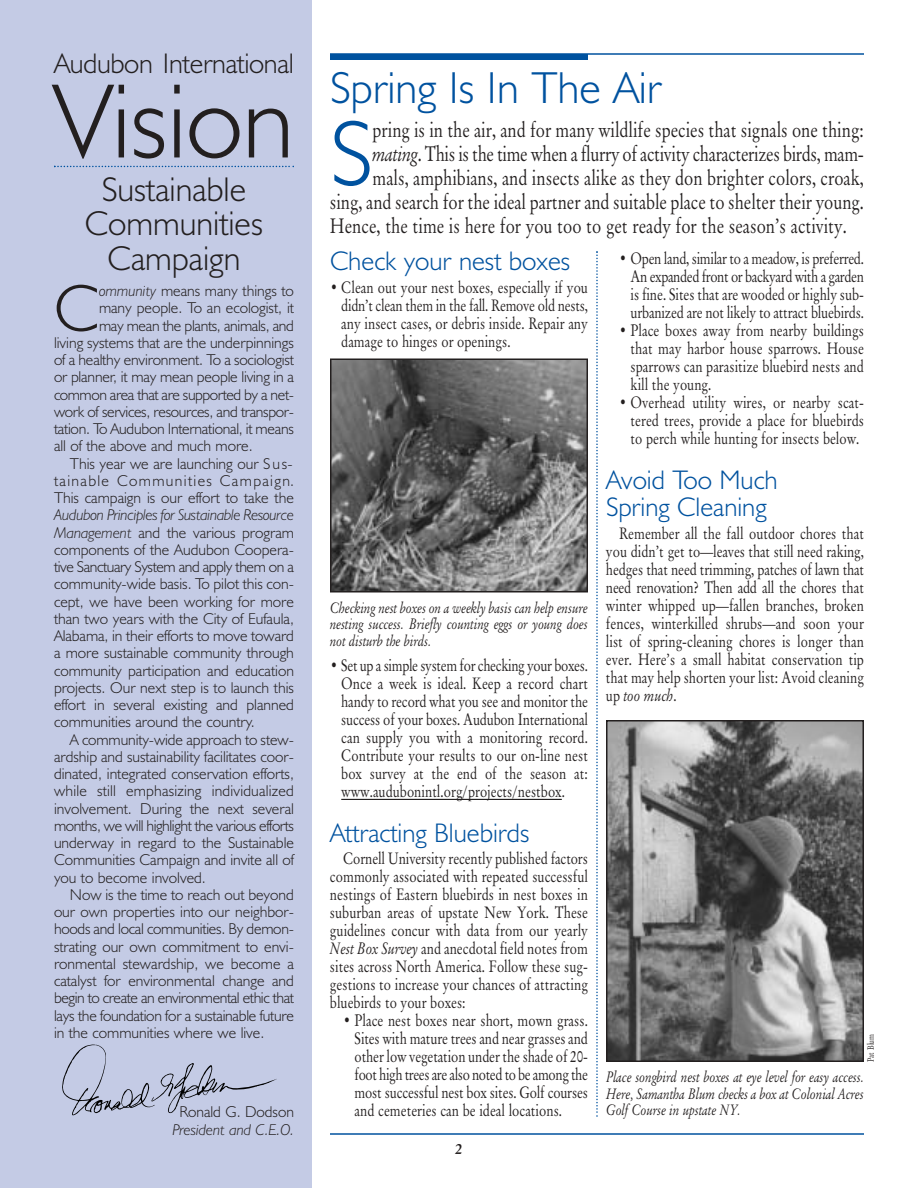
<style>
.page{position:relative;width:918px;height:1188px;background:#fff}
.page>*{position:absolute;margin:0;border:0;box-sizing:border-box;transform-origin:0 0}
.t1{font:300 106.5px "Humanist 521 BT";color:#231f1f}
.t2{font:300 93.15px "Humanist 521 BT";color:#00529f}
.t3{font:300 66.3px "Humanist 521 BT";color:#231f1f}
.t4{font:300 45px "Humanist 521 BT";color:#00529f}
.t5{font:300 34.5px/34.5px "Humanist 521 BT";color:#231f1f;text-align:center}
.t6{font:300 28.5px "Humanist 521 BT";letter-spacing:-.01em;color:#231f1f}
.t7{font:300 27px/27px "Humanist 521 BT";color:#00529f}
.t8{font:21px "Garamand Classic";color:#231f1f;scale:.8 1}
.t9{font:21px "Garamand Classic";letter-spacing:-.02em;color:#231f1f;scale:.8 1}
.t10{font:16.5px/18px "Garamand Classic";color:#231f1f;text-align:justify;scale:.8 1}
.t11{font:300 15.75px/17.2px "Humanist 521 BT";color:#231f1f;text-align:justify}
.t12{font:300 15.75px "Humanist 521 BT";letter-spacing:-.02em;color:#231f1f}
.t13{font:300 15.75px "Humanist 521 BT";letter-spacing:-.025em;color:#231f1f}
.t14{font:300 15.75px "Humanist 521 BT";letter-spacing:.085em;color:#231f1f}
.t15{font:italic 300 15.75px "Humanist 521 BT";color:#231f1f}
.t16{font:italic 15px/16.5px "Garamand Classic";color:#231f1f;text-align:justify;scale:.8 1}
.t17{font:700 15px "Garamand Classic";color:#231f1f}
.t18{font:9px "Garamand Classic";color:#231f1f;scale:.8 1}
.s1{font-style:italic}
</style>
<div class="page">
<div style="left:0;top:0;width:312px;height:1188px;background:#c4cbe5"></div>
<div style="left:330px;top:54px;width:258px;height:6px;background:#00529f"></div>
<hr style="left:330px;top:53px;width:534px;height:2px;background:#00529f">
<svg style="left:54px;top:166px;width:240px;height:1px"></svg>
<svg style="left:62px;top:1044px;width:215px;height:71px"></svg>
<hr style="left:341px;top:799px;width:221px;height:1px;background:#231f1f">
<img style="left:333px;top:361px;width:252px;height:228px">
<div style="left:330px;top:358px;width:258px;height:234px;border:2px solid #231f1f"></div>
<svg style="left:596px;top:251px;width:2px;height:866px"></svg>
<img style="left:609px;top:723px;width:252px;height:336px">
<div style="left:606px;top:720px;width:258px;height:342px;border:2px solid #231f1f"></div>
<hr style="left:330px;top:1133px;width:534px;height:2px;background:#00529f">
<h3 class="t6" style="left:54px;top:53px;width:241px">Audubon International</h3>
<h1 class="t1" style="left:54px;top:82px;width:241px">Vision</h1>
<h3 class="t5" style="left:85px;top:175px;width:180px">Sustainable<br>Communities<br>Campaign</h3>
<h3 class="t3" style="left:54px;top:284px;width:46px">C</h3>
<p class="t11" style="left:99px;top:284px;width:196px"><span class="s1">ommunity</span> means many things to</p>
<p class="t11" style="left:99px;top:301px;width:197px">many people. To an ecologist, it</p>
<p class="t12" style="left:99px;top:319px;width:197px">may mean the plants, animals, and</p>
<p class="t11" style="left:54px;top:336px;width:241px">living systems that are the underpinnings</p>
<p class="t11" style="left:54px;top:353px;width:242px">of a healthy environment. To a sociologist</p>
<p class="t11" style="left:54px;top:370px;width:242px">or planner, it may mean people living in a</p>
<p class="t13" style="left:54px;top:388px;width:242px">common area that are supported by a net-</p>
<p class="t12" style="left:54px;top:406px;width:241px">work of services, resources, and transpor-</p>
<p class="t11" style="left:54px;top:422px;width:241px">tation. To Audubon International, it means</p>
<p class="t11" style="left:54px;top:439px;width:200px">all of the above and much more.</p>
<p class="t11" style="left:70px;top:456px;width:224px">This year we are launching our Sus-</p>
<p class="t14" style="left:54px;top:475px;width:242px">tainable Communities Campaign.</p>
<p class="t11" style="left:54px;top:491px;width:241px">This campaign is our effort to take the</p>
<p class="t11" style="left:54px;top:508px;width:242px"><span class="s1">Audubon Principles for Sustainable Resource Management</span> and the various program components of the Audubon Coopera&shy;tive Sanctuary System and apply them on a community-wide basis. To pilot this con&shy;cept, we have been working for more than two years with the City of Eufaula, Alabama, in their efforts to move toward a more sustainable community through community participation and education projects. Our next step is to launch this effort in several existing and planned communities around the country.</p>
<p class="t11" style="left:54px;top:732px;width:242px;text-indent:16px">A community-wide approach to stew&shy;ardship and sustainability facilitates coor&shy;dinated, integrated conservation efforts, while still emphasizing individualized involvement. During the next several months, we will highlight the various efforts underway in regard to the Sustainable Communities Campaign and invite all of you to become involved.</p>
<p class="t11" style="left:54px;top:888px;width:242px;text-indent:16px">Now is the time to reach out beyond our own properties into our neighbor&shy;hoods and local communities. By demon&shy;strating our own commitment to envi&shy;ronmental stewardship, we become a catalyst for environmental change and begin to create an environmental ethic that lays the foundation for a sustainable future in the communities where we live.</p>
<p class="t11" style="left:180px;top:1105px;width:116px">Ronald G. Dodson</p>
<p class="t15" style="left:172px;top:1123px;width:123px">President and C.E.O.</p>
<h3 class="t4" style="left:330px;top:71px;width:333px">Spring Is In The Air</h3>
<h2 class="t2" style="left:330px;top:119px;width:44px">S</h2>
<p class="t8" style="left:373px;top:122px;width:616px">pring is in the air, and for many wildlife species that signals one thing:</p>
<p class="t9" style="left:373px;top:146px;width:616px"><span class="s1">mating</span>. This is the time when a flurry of activity characterizes birds, mam-</p>
<p class="t8" style="left:373px;top:170px;width:616px">mals, amphibians, and insects alike as they don brighter colors, croak,</p>
<p class="t8" style="left:330px;top:194px;width:669px">sing, and search for the ideal partner and suitable place to shelter their young.</p>
<p class="t8" style="left:330px;top:218px;width:648px">Hence, the time is here for you too to get ready for the season’s activity.</p>
<h3 class="t7" style="left:330px;top:250px;width:242px">Check your nest boxes</h3>
<p class="t10" style="left:341px;top:281px;width:310px;text-indent:-11px">• Clean out your nest boxes, especially if you didn’t clean them in the fall. Remove old nests, any insect cases, or debris inside. Repair any damage to hinges or openings.</p>
<p class="t16" style="left:330px;top:601px;width:324px">Checking nest boxes on a weekly basis can help ensure nesting success. Briefly counting eggs or young does not disturb the birds.</p>
<p class="t10" style="left:341px;top:659px;width:310px;text-indent:-11px">• Set up a simple system for checking your boxes.<br>Once a week is ideal. Keep a record chart handy to record what you see and monitor the success of your boxes. Audubon International can supply you with a monitoring record.<br>Contribute your results to our on-line nest box survey at the end of the season at: www.audubonintl.org/projects/nestbox.</p>
<h3 class="t7" style="left:330px;top:822px;width:201px">Attracting Bluebirds</h3>
<p class="t10" style="left:330px;top:852px;width:324px;text-indent:13px">Cornell University recently published factors commonly associated with repeated successful nestings of Eastern bluebirds in nest boxes in suburban areas of upstate New York. These guidelines concur with data from our yearly <span class="s1">Nest Box Survey</span> and anecdotal field notes from sites across North America. Follow these sug&shy;gestions to increase your chances of attracting bluebirds to your boxes:</p>
<p class="t10" style="left:355px;top:1014px;width:293px;text-indent:-11px">• Place nest boxes near short, mown grass.<br>Sites with mature trees and near grasses and other low vegetation under the shade of 20- foot high trees are also noted to be among the most successful nest box sites. Golf courses and cemeteries can be ideal locations.</p>
<p class="t17" style="left:455px;top:1143px;width:9px">2</p>
<p class="t10" style="left:631px;top:252px;width:293px;text-indent:-11px">• Open land, similar to a meadow, is preferred.<br>An expanded front or backyard with a garden is fine. Sites that are wooded or highly sub&shy;urbanized are not likely to attract bluebirds.</p>
<p class="t10" style="left:631px;top:324px;width:293px;text-indent:-11px">• Place boxes away from nearby buildings that may harbor house sparrows. House sparrows can parasitize bluebird nests and kill the young.</p>
<p class="t10" style="left:631px;top:396px;width:293px;text-indent:-11px">• Overhead utility wires, or nearby scat&shy;tered trees, provide a place for bluebirds to perch while hunting for insects below.</p>
<h3 class="t7" style="left:606px;top:469px;width:173px">Avoid Too Much<br>Spring Cleaning</h3>
<p class="t10" style="left:606px;top:527px;width:324px;text-indent:13px">Remember all the fall outdoor chores that you didn’t get to—leaves that still need raking, hedges that need trimming, patches of lawn that need renovation? Then add all the chores that winter whipped up—fallen branches, broken fences, winterkilled shrubs—and soon your list of spring-cleaning chores is longer than ever. Here’s a small habitat conservation tip that may help shorten your list: Avoid cleaning up <span class="s1">too much</span>.</p>
<p class="t18" style="left:867px;top:1062px;width:37px;rotate:-90deg">Pat Blum</p>
<p class="t16" style="left:606px;top:1070px;width:324px">Place songbird nest boxes at eye level for easy access.<br>Here, Samantha Blum checks a box at Colonial Acres Golf Course in upstate NY.</p>
</div>
